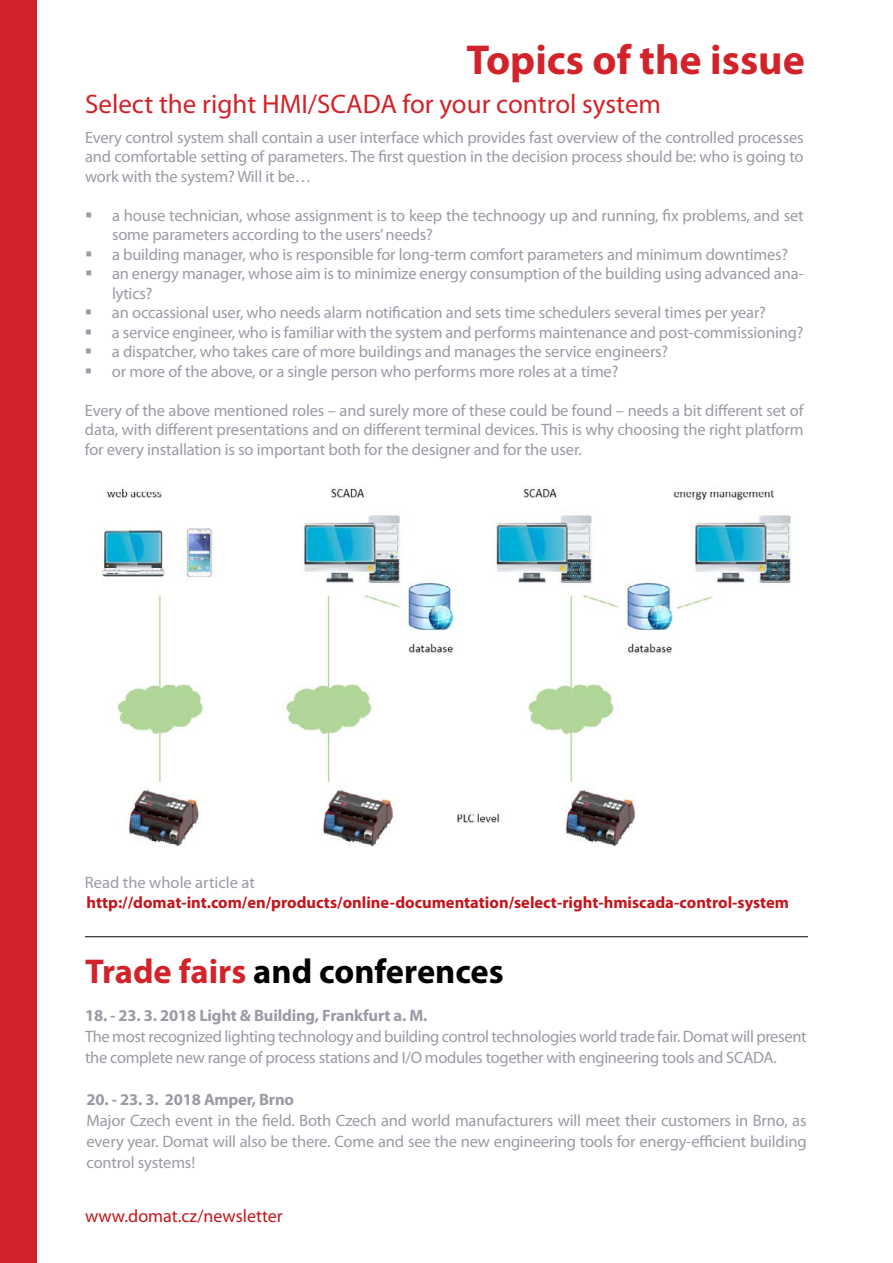
<style>
.page{position:relative;width:893px;height:1263px;background:#fff}
.page>*{position:absolute;margin:0;border:0;box-sizing:border-box;transform-origin:0 0}
.t1{font:700 42px "Myriad Pro";color:#d2232a}
.t2{font:700 34.5px "Myriad Pro";color:#000}
.t3{font:27px "Myriad Pro";color:#d2232a}
.t4{font:18px "Myriad Pro";color:#c4161c}
.t5{font:16.5px/19.5px "Myriad Pro";letter-spacing:-.01em;color:#999ba6;text-align:justify}
.t6{font:700 16.5px "Myriad Pro";color:#c4161c}
.t7{font:700 16.5px "Myriad Pro";letter-spacing:-.01em;color:#999ba6}
.s1{color:#d2232a}
</style>
<div class="page">
<div style="left:0;top:0;width:36px;height:1263px;background:#d2232a"></div>
<hr style="left:85px;top:936px;width:723px;height:1px;background:#000">
<img style="left:96px;top:486px;width:697px;height:361px">
<h1 class="t1" style="left:466px;top:36px;width:340px">Topics of the issue</h1>
<h3 class="t3" style="left:85px;top:90px;width:577px">Select the right HMI/SCADA for your control system</h3>
<p class="t5" style="left:85px;top:128px;width:720px">Every control system shall contain a user interface which provides fast overview of the controlled processes and comfortable setting of parameters. The first question in the decision process should be: who is going to work with the system? Will it be…</p>
<p class="t5" style="left:112px;top:206px;width:693px;text-align:left">a house technician, whose assignment is to keep the technoogy up and running, fix problems, and set some parameters according to the users’ needs?<br>a building manager, who is responsible for long-term comfort parameters and minimum downtimes? an energy manager, whose aim is to minimize energy consumption of the building using advanced ana&shy;lytics?<br>an occassional user, who needs alarm notification and sets time schedulers several times per year?<br>a service engineer, who is familiar with the system and performs maintenance and post-commissioning? a dispatcher, who takes care of more buildings and manages the service engineers?<br>or more of the above, or a single person who performs more roles at a time?</p>
<p class="t5" style="left:85px;top:401px;width:720px">Every of the above mentioned roles – and surely more of these could be found – needs a bit different set of data, with different presentations and on different terminal devices. This is why choosing the right platform for every installation is so important both for the designer and for the user.</p>
<p class="t5" style="left:85px;top:873px;width:171px">Read the whole article at</p>
<p class="t6" style="left:86px;top:893px;width:704px">http://domat-int.com/en/products/online-documentation/select-right-hmiscada-control-system</p>
<h2 class="t2" style="left:85px;top:952px;width:420px"><span class="s1">Trade fairs</span> and conferences</h2>
<p class="t7" style="left:85px;top:1006px;width:344px">18. - 23. 3. 2018 Light &amp; Building, Frankfurt a. M.</p>
<p class="t5" style="left:85px;top:1026px;width:723px;line-height:21px">The most recognized lighting technology and building control technologies world trade fair. Domat will present the complete new range of process stations and I/O modules together with engineering tools and SCADA.</p>
<p class="t7" style="left:87px;top:1090px;width:209px">20. - 23. 3. 2018 Amper, Brno</p>
<p class="t5" style="left:87px;top:1110px;width:722px;line-height:21px">Major Czech event in the field. Both Czech and world manufacturers will meet their customers in Brno, as every year. Domat will also be there. Come and see the new engineering tools for energy-efficient building control systems!</p>
<p class="t4" style="left:85px;top:1206px;width:199px">www.domat.cz/newsletter</p>
</div>
